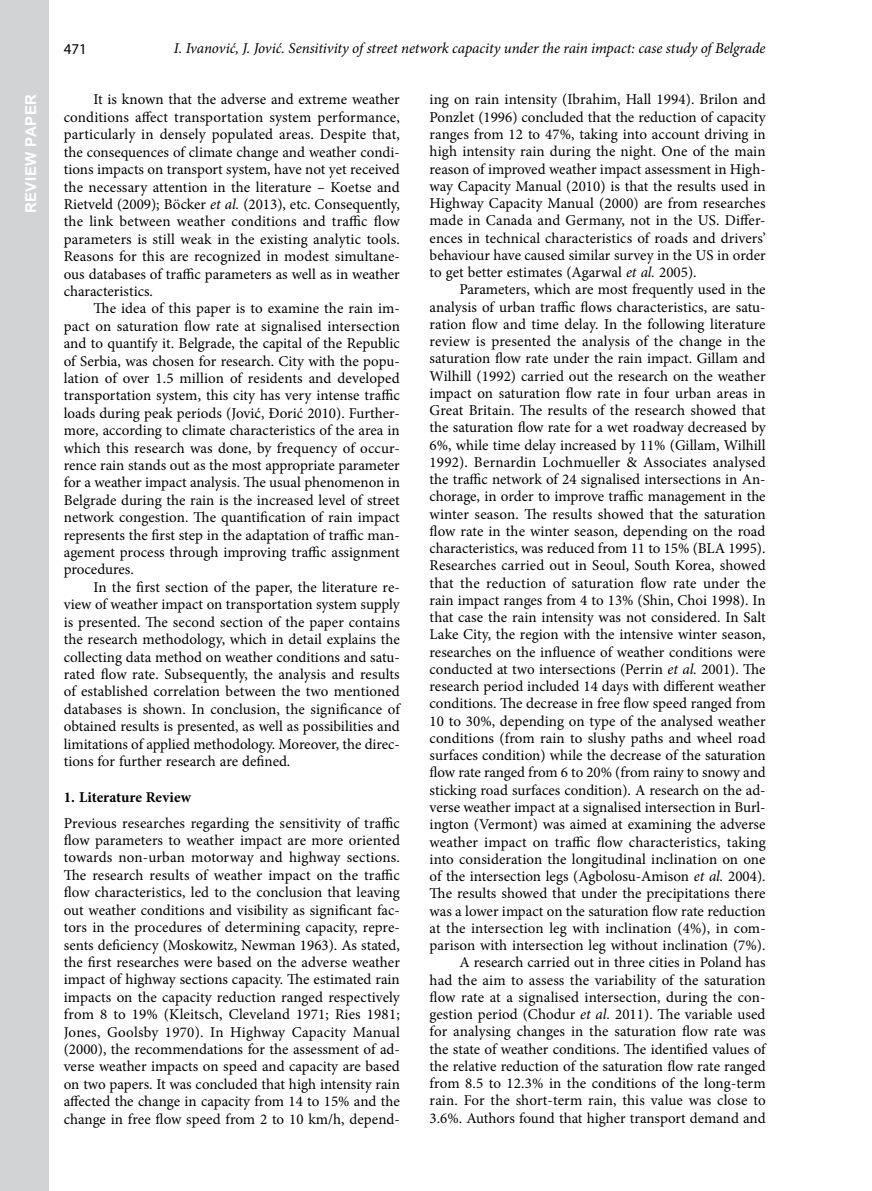
<style>
.page{position:relative;width:872px;height:1191px;background:#fff}
.page>*{position:absolute;margin:0;border:0;box-sizing:border-box;transform-origin:0 0}
.t1{font:15px/17.2px "Min Symb";color:#000;text-align:justify}
.t2{font:italic 15px "Min Symb";letter-spacing:-.005em;color:#000}
.t3{font:700 15px "Min Symb";color:#000}
.t4{font:700 15px "Arial";letter-spacing:.035em;color:#fff}
.t5{font:15px "Myriad Pro";color:#000}
.s1{font-style:italic}
</style>
<div class="page">
<div style="left:0;top:0;width:49px;height:1191px;background:#d1d3d4"></div>
<p class="t4" style="left:20px;top:213px;width:121px;rotate:-90deg">REVIEW PAPER</p>
<p class="t5" style="left:64px;top:39px;width:25px">471</p>
<p class="t2" style="left:174px;top:38px;width:593px">I. Ivanović, J. Jović. Sensitivity of street network capacity under the rain impact: case study of Belgrade</p>
<p class="t1" style="left:64px;top:91px;width:338px;text-indent:30px">It is known that the adverse and extreme weather conditions affect transportation system performance, particularly in densely populated areas. Despite that, the consequences of climate change and weather condi&shy;tions impacts on transport system, have not yet received the necessary attention in the literature – Koetse and Rietveld (2009); Böcker <span class="s1">et al.</span> (2013), etc. Consequently, the link between weather conditions and traffic flow parameters is still weak in the existing analytic tools.<br>Reasons for this are recognized in modest simultane&shy;ous databases of traffic parameters as well as in weather characteristics.</p>
<p class="t1" style="left:64px;top:300px;width:338px;text-indent:30px">The idea of this paper is to examine the rain im&shy;pact on saturation flow rate at signalised intersection and to quantify it. Belgrade, the capital of the Republic of Serbia, was chosen for research. City with the popu&shy;lation of over 1.5 million of residents and developed transportation system, this city has very intense traffic loads during peak periods (Jović, Đorić 2010). Further&shy;more, according to climate characteristics of the area in which this research was done, by frequency of occur&shy;rence rain stands out as the most appropriate parameter for a weather impact analysis. The usual phenomenon in Belgrade during the rain is the increased level of street network congestion. The quantification of rain impact represents the first step in the adaptation of traffic man&shy;agement process through improving traffic assignment procedures.</p>
<p class="t1" style="left:64px;top:578px;width:337px;text-indent:30px">In the first section of the paper, the literature re&shy;view of weather impact on transportation system supply is presented. The second section of the paper contains the research methodology, which in detail explains the collecting data method on weather conditions and satu&shy;rated flow rate. Subsequently, the analysis and results of established correlation between the two mentioned databases is shown. In conclusion, the significance of obtained results is presented, as well as possibilities and limitations of applied methodology. Moreover, the direc&shy;tions for further research are defined.</p>
<p class="t3" style="left:64px;top:786px;width:129px">1. Literature Review</p>
<p class="t1" style="left:64px;top:814px;width:338px">Previous researches regarding the sensitivity of traffic flow parameters to weather impact are more oriented towards non-urban motorway and highway sections.<br>The research results of weather impact on the traffic flow characteristics, led to the conclusion that leaving out weather conditions and visibility as significant fac&shy;tors in the procedures of determining capacity, repre&shy;sents deficiency (Moskowitz, Newman 1963). As stated, the first researches were based on the adverse weather impact of highway sections capacity. The estimated rain impacts on the capacity reduction ranged respectively from 8 to 19% (Kleitsch, Cleveland 1971; Ries 1981; Jones, Goolsby 1970). In Highway Capacity Manual (2000), the recommendations for the assessment of ad&shy;verse weather impacts on speed and capacity are based on two papers. It was concluded that high intensity rain affected the change in capacity from 14 to 15% and the change in free flow speed from 2 to 10 km/h, depend-</p>
<p class="t1" style="left:429px;top:91px;width:338px">ing on rain intensity (Ibrahim, Hall 1994). Brilon and Ponzlet (1996) concluded that the reduction of capacity ranges from 12 to 47%, taking into account driving in high intensity rain during the night. One of the main reason of improved weather impact assessment in High&shy;way Capacity Manual (2010) is that the results used in Highway Capacity Manual (2000) are from researches made in Canada and Germany, not in the US. Differ&shy;ences in technical characteristics of roads and drivers’ behaviour have caused similar survey in the US in order to get better estimates (Agarwal <span class="s1">et al.</span> 2005).</p>
<p class="t1" style="left:429px;top:281px;width:338px;text-align:right">Parameters, which are most frequently used in the analysis of urban traffic flows characteristics, are satu&shy;ration flow and time delay. In the following literature review is presented the analysis of the change in the saturation flow rate under the rain impact. Gillam and Wilhill (1992) carried out the research on the weather impact on saturation flow rate in four urban areas in Great Britain. The results of the research showed that the saturation flow rate for a wet roadway decreased by 6%, while time delay increased by 11% (Gillam, Wilhill 1992). Bernardin Lochmueller &amp; Associates analysed the traffic network of 24 signalised intersections in An&shy;chorage, in order to improve traffic management in the winter season. The results showed that the saturation flow rate in the winter season, depending on the road characteristics, was reduced from 11 to 15% (BLA 1995).<br>Researches carried out in Seoul, South Korea, showed that the reduction of saturation flow rate under the rain impact ranges from 4 to 13% (Shin, Choi 1998). In that case the rain intensity was not considered. In Salt Lake City, the region with the intensive winter season, researches on the influence of weather conditions were conducted at two intersections (Perrin <span class="s1">et al.</span> 2001). The research period included 14 days with different weather conditions. The decrease in free flow speed ranged from 10 to 30%, depending on type of the analysed weather conditions (from rain to slushy paths and wheel road surfaces condition) while the decrease of the saturation flow rate ranged from 6 to 20% (from rainy to snowy and sticking road surfaces condition). A research on the ad&shy;verse weather impact at a signalised intersection in Burl&shy;ington (Vermont) was aimed at examining the adverse weather impact on traffic flow characteristics, taking into consideration the longitudinal inclination on one of the intersection legs (Agbolosu-Amison <span class="s1">et al.</span> 2004).<br>The results showed that under the precipitations there was a lower impact on the saturation flow rate reduction at the intersection leg with inclination (4%), in com&shy;parison with intersection leg without inclination (7%).<br>A research carried out in three cities in Poland has<br>had the aim to assess the variability of the saturation flow rate at a signalised intersection, during the con&shy;gestion period (Chodur <span class="s1">et al.</span> 2011). The variable used for analysing changes in the saturation flow rate was the state of weather conditions. The identified values of the relative reduction of the saturation flow rate ranged from 8.5 to 12.3% in the conditions of the long-term rain. For the short-term rain, this value was close to 3.6%. Authors found that higher transport demand and</p>
</div>
